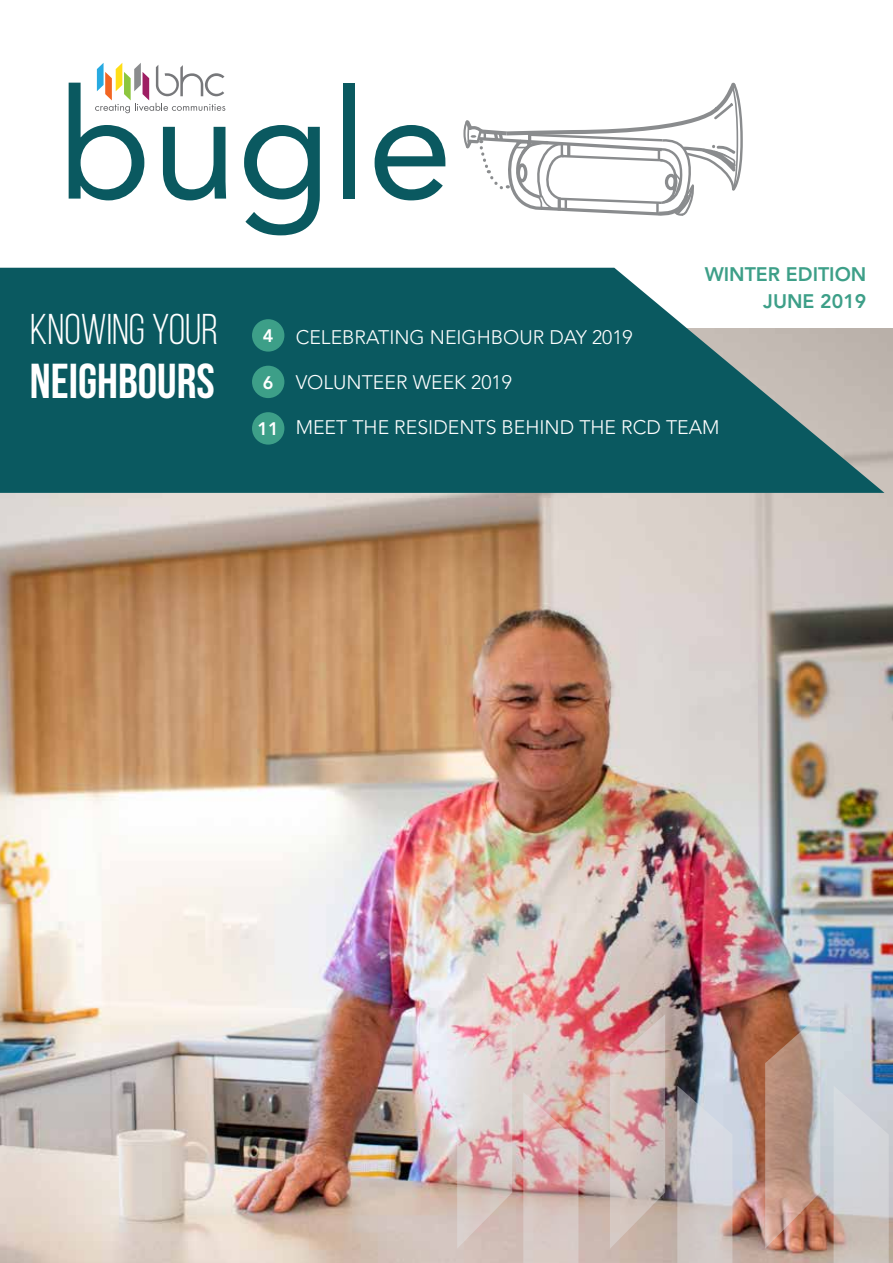
<style>
.page{position:relative;width:893px;height:1263px;background:#fff}
.page>*{position:absolute;margin:0;border:0;box-sizing:border-box;transform-origin:0 0}
.t1{font:153.3px "Avenir LT Pro";color:#0a5960}
.t2{font:700 49.05px "Bebas Neue";color:#fff}
.t3{font:43.05px "Bebas Neue";color:#fff}
.t4{font:300 19.5px "Avenir LT Pro";color:#fff}
.t5{font:800 19.5px/27px "Avenir LT Pro";color:#3d9f88;text-align:right}
.t6{font:800 18px "Avenir LT Pro";color:#fff}
</style>
<div class="page">
<img style="left:0;top:328px;width:893px;height:935px">
<svg style="left:95px;top:63px;width:130px;height:50px"></svg>
<svg style="left:0;top:268px;width:884px;height:225px;background:#2a6c72"></svg>
<div style="left:252px;top:319px;width:32px;height:33px;background:#3d9f88;border-radius:50%"></div>
<div style="left:252px;top:366px;width:32px;height:32px;background:#3d9f88;border-radius:50%"></div>
<div style="left:252px;top:412px;width:32px;height:33px;background:#3d9f88;border-radius:50%"></div>
<svg style="left:457px;top:1014px;width:55px;height:235px;background:#dcc5c4"></svg>
<svg style="left:523px;top:1092px;width:55px;height:171px;background:#d7b6b4"></svg>
<svg style="left:677px;top:1085px;width:55px;height:178px;background:#c5c3c7"></svg>
<svg style="left:834px;top:1085px;width:55px;height:178px;background:#cfcdcf"></svg>
<svg style="left:610px;top:1014px;width:55px;height:235px;background:#cfafac"></svg>
<svg style="left:765px;top:1014px;width:55px;height:235px;background:#b79080"></svg>
<svg style="left:463px;top:82px;width:279px;height:134px"></svg>
<h1 class="t1" style="left:58px;top:52px;width:396px">bugle</h1>
<p class="t5" style="left:705px;top:261px;width:163px">WINTER EDITION<br>JUNE 2019</p>
<h3 class="t3" style="left:30px;top:306px;width:189px">KNOWING YOUR</h3>
<h2 class="t2" style="left:30px;top:354px;width:187px">NEIGHBOURS</h2>
<p class="t6" style="left:263px;top:325px;width:12px">4</p>
<p class="t6" style="left:263px;top:372px;width:12px">6</p>
<p class="t6" style="left:258px;top:418px;width:23px">11</p>
<p class="t4" style="left:296px;top:325px;width:338px">CELEBRATING NEIGHBOUR DAY 2019</p>
<p class="t4" style="left:296px;top:371px;width:218px">VOLUNTEER WEEK 2019</p>
<p class="t4" style="left:296px;top:416px;width:425px">MEET THE RESIDENTS BEHIND THE RCD TEAM</p>
</div>
